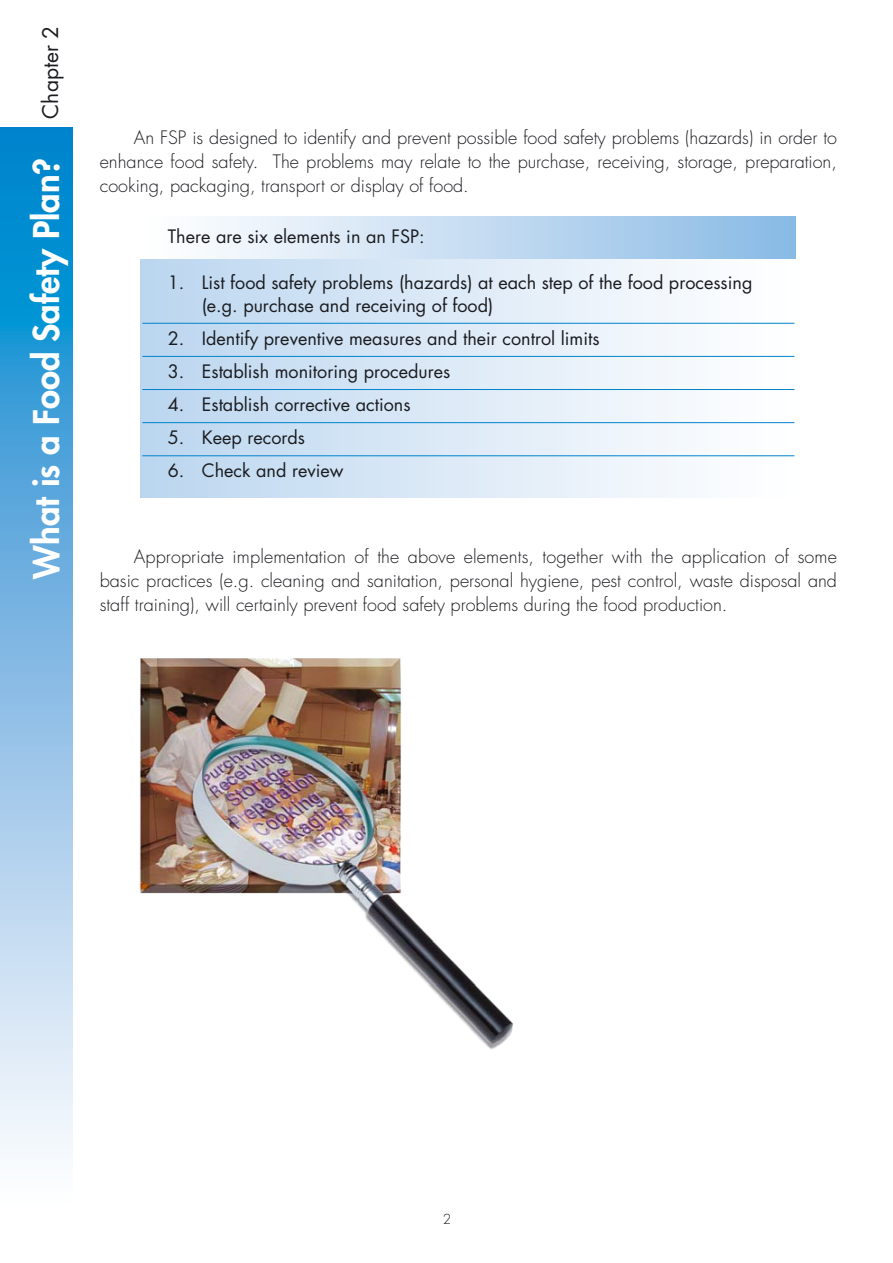
<style>
.page{position:relative;width:893px;height:1263px;background:#fff}
.page>*{position:absolute;margin:0;border:0;box-sizing:border-box;transform-origin:0 0}
.t1{font:800 34.5px "Futura";color:#fff}
.t2{font:21px "Futura";color:#1b1c20}
.t3{font:300 18px/24px "Futura";color:#1b1c20;text-align:justify}
.t4{font:18px/22.5px "Futura";color:#1b1c20}
.t5{font:300 13.5px "Futura";color:#1b1c20}
</style>
<div class="page">
<div style="left:141px;top:216px;width:655px;height:43px;background:linear-gradient(to right,#fff,#8abae5)"></div>
<div style="left:141px;top:259px;width:655px;height:238px;background:linear-gradient(to right,#bbd6f0,#fff)"></div>
<hr style="left:142px;top:323px;width:652px;height:1px;background:#0083cc">
<hr style="left:142px;top:356px;width:652px;height:1px;background:#0083cc">
<hr style="left:142px;top:389px;width:652px;height:1px;background:#0083cc">
<hr style="left:142px;top:422px;width:652px;height:1px;background:#0083cc">
<hr style="left:142px;top:455px;width:652px;height:1px;background:#0083cc">
<img style="left:139px;top:658px;width:374px;height:391px">
<svg style="left:0;top:128px;width:73px;height:1026px;background:#77b9e3"></svg>
<p class="t2" style="left:41px;top:119px;width:94px;rotate:-90deg">Chapter 2</p>
<h1 class="t1" style="left:30px;top:579px;width:422px;rotate:-90deg">What is a Food Safety Plan?</h1>
<p class="t3" style="left:100px;top:127px;width:738px;text-indent:34px">An FSP is designed to identify and prevent possible food safety problems (hazards) in order to enhance food safety. The problems may relate to the purchase, receiving, storage, preparation, cooking, packaging, transport or display of food.</p>
<p class="t4" style="left:168px;top:227px;width:258px">There are six elements in an FSP:</p>
<p class="t4" style="left:202px;top:273px;width:552px;text-indent:-34px">1. List food safety problems (hazards) at each step of the food processing (e.g. purchase and receiving of food)</p>
<p class="t4" style="left:168px;top:329px;width:433px">2. Identify preventive measures and their control limits</p>
<p class="t4" style="left:168px;top:362px;width:284px">3. Establish monitoring procedures</p>
<p class="t4" style="left:168px;top:395px;width:244px">4. Establish corrective actions</p>
<p class="t4" style="left:168px;top:428px;width:139px">5. Keep records</p>
<p class="t4" style="left:168px;top:461px;width:177px">6. Check and review</p>
<p class="t3" style="left:100px;top:546px;width:738px;text-indent:34px">Appropriate implementation of the above elements, together with the application of some basic practices (e.g. cleaning and sanitation, personal hygiene, pest control, waste disposal and staff training), will certainly prevent food safety problems during the food production.</p>
<p class="t5" style="left:443px;top:1213px;width:10px">2</p>
</div>
